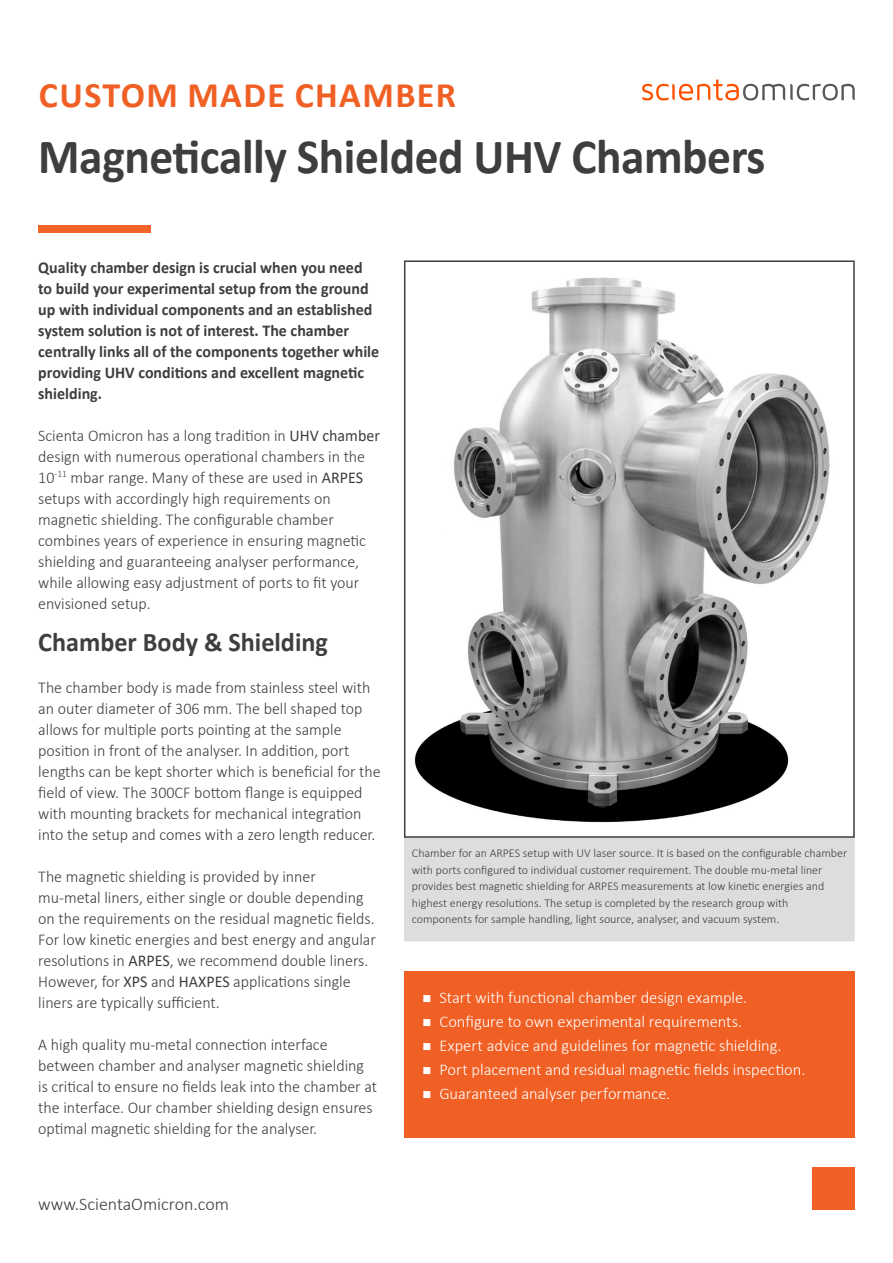
<style>
.page{position:relative;width:893px;height:1263px;background:#fff}
.page>*{position:absolute;margin:0;border:0;box-sizing:border-box;transform-origin:0 0}
.Headline1{font:700 49.5px "Calibri";letter-spacing:-.01em;color:#3e3e3f;scale:.96 1}
.Headline1-2{font:700 36px "Calibri";letter-spacing:.04em;color:#f06024}
.Body_Text{font:700 27px "Calibri";color:#3e3e3f}
.t1{font:300 18px "Calibri";color:#3e3e3f}
.Body_Text-2{font:300 16.5px/21px "Calibri";color:#3e3e3f}
.Body_Text-3{font:700 16.5px/21px "Calibri";color:#3e3e3f}
.t2{font:300 16.5px "Calibri";letter-spacing:-.005em;color:#fff}
.Picture_Caption{font:300 12px/16.5px "Calibri";color:#3e3e3f}
.s1{font-weight:400}
</style>
<div class="page">
<div style="left:812px;top:1167px;width:43px;height:43px;background:#f06024"></div>
<div style="left:404px;top:829px;width:451px;height:112px;background:#dcdddf"></div>
<img style="left:407px;top:277px;width:445px;height:554px">
<div style="left:404px;top:260px;width:451px;height:578px;border:2px solid #3e3e3f"></div>
<div style="left:404px;top:971px;width:451px;height:167px;background:#f06024"></div>
<div style="left:38px;top:225px;width:113px;height:8px;background:#f06527"></div>
<svg style="left:642px;top:80px;width:213px;height:20px"></svg>
<p class="Headline1-2" style="left:39px;top:69px;width:419px">CUSTOM MADE CHAMBER</p>
<p class="Headline1" style="left:38px;top:122px;width:759px">Magnetically Shielded UHV Chambers</p>
<p class="Body_Text-3" style="left:38px;top:257px;width:342px">Quality chamber design is crucial when you need to build your experimental setup from the ground up with individual components and an established system solution is not of interest. The chamber centrally links all of the components together while providing UHV conditions and excellent magnetic shielding.</p>
<p class="Body_Text-2" style="left:38px;top:425px;width:343px">Scienta Omicron has a long tradition in <span class="s1">UHV chamber </span>design with numerous operational chambers in the 10<sup>-11</sup> mbar range. Many of these are used in <span class="s1">ARPES </span>setups with accordingly high requirements on magnetic shielding. The configurable chamber combines years of experience in ensuring magnetic shielding and guaranteeing analyser performance, while allowing easy adjustment of ports to fit your envisioned setup.</p>
<p class="Body_Text" style="left:38px;top:623px;width:291px">Chamber Body &amp; Shielding</p>
<p class="Body_Text-2" style="left:38px;top:677px;width:344px">The chamber body is made from stainless steel with an outer diameter of 306 mm. The bell shaped top allows for multiple ports pointing at the sample position in front of the analyser. In addition, port lengths can be kept shorter which is beneficial for the field of view. The 300CF bottom flange is equipped with mounting brackets for mechanical integration into the setup and comes with a zero length reducer.</p>
<p class="Body_Text-2" style="left:38px;top:866px;width:339px">The magnetic shielding is provided by inner mu-metal liners, either single or double depending on the requirements on the residual magnetic fields.<br>For low kinetic energies and best energy and angular resolutions in <span class="s1">ARPES</span>, we recommend double liners.<br>However, for <span class="s1">XPS</span> and <span class="s1">HAXPES</span> applications single liners are typically sufficient.</p>
<p class="Body_Text-2" style="left:38px;top:1034px;width:340px">A high quality mu-metal connection interface between chamber and analyser magnetic shielding is critical to ensure no fields leak into the chamber at the interface. Our chamber shielding design ensures optimal magnetic shielding for the analyser.</p>
<p class="t1" style="left:38px;top:1193px;width:192px">www.ScientaOmicron.com</p>
<p class="Picture_Caption" style="left:412px;top:845px;width:437px">Chamber for an ARPES setup with UV laser source. It is based on the configurable chamber with ports configured to individual customer requirement. The double mu-metal liner provides best magnetic shielding for ARPES measurements at low kinetic energies and highest energy resolutions. The setup is completed by the research group with components for sample handling, light source, analyser, and vacuum system.</p>
<p class="t2" style="left:439px;top:987px;width:309px">Start with functional chamber design example.</p>
<p class="t2" style="left:439px;top:1011px;width:304px">Configure to own experimental requirements.</p>
<p class="t2" style="left:439px;top:1035px;width:344px">Expert advice and guidelines for magnetic shielding.</p>
<p class="t2" style="left:439px;top:1059px;width:367px">Port placement and residual magnetic fields inspection.</p>
<p class="t2" style="left:439px;top:1083px;width:232px">Guaranteed analyser performance.</p>
</div>
